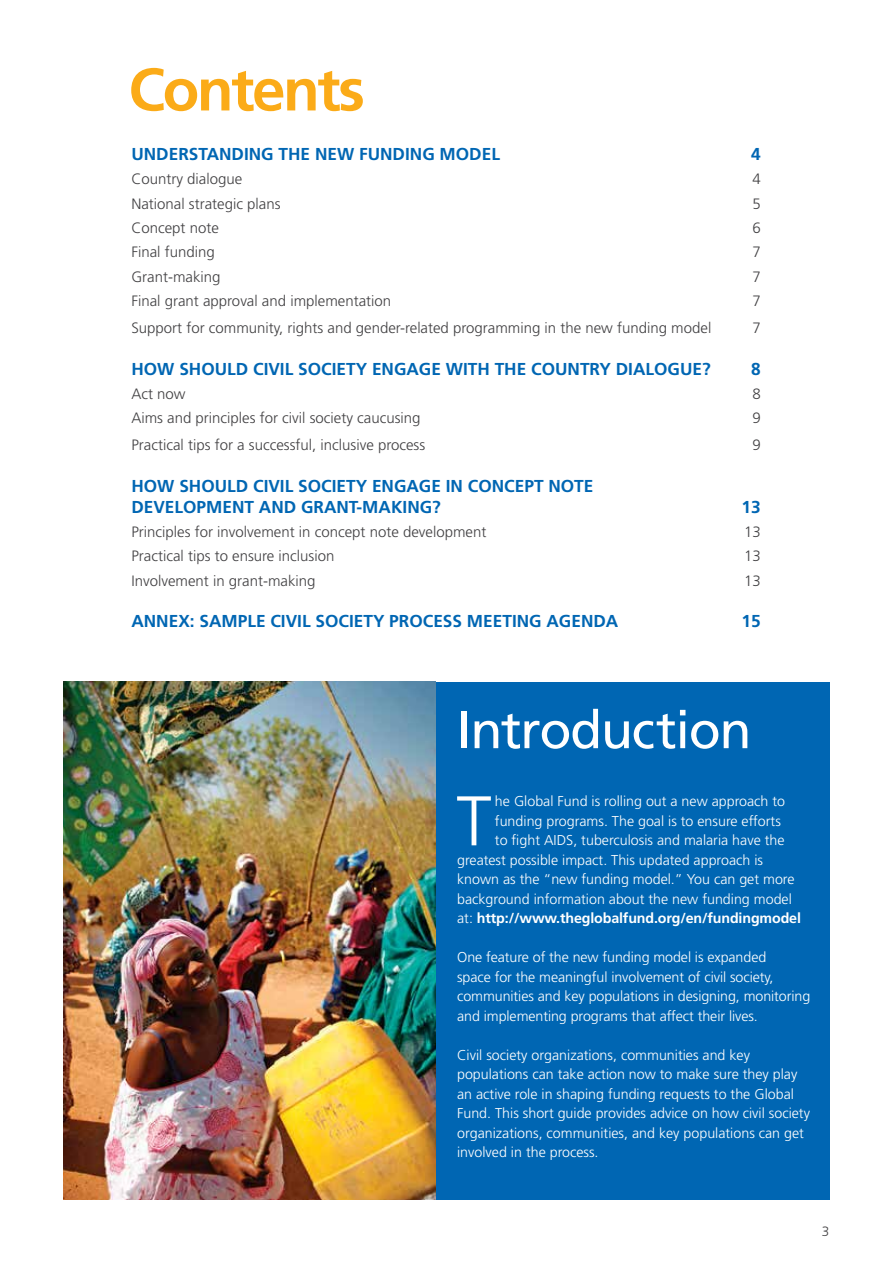
<style>
.page{position:relative;width:893px;height:1263px;background:#fff}
.page>*{position:absolute;margin:0;border:0;box-sizing:border-box;transform-origin:0 0}
.t1{font:300 70.05px "Frutiger";color:#fff}
.t2{font:700 60px "Frutiger";letter-spacing:-.04em;color:#fbab18}
.t3{font:52.5px "Frutiger";letter-spacing:-.025em;color:#fff}
.t4{font:700 17.25px/20.7px "Frutiger";color:#0066b3}
.t5{font:300 15px "Frutiger";color:#414042}
.t6{font:300 14.25px/19.5px "Frutiger";color:#fff}
.t7{font:700 14.25px "Frutiger";letter-spacing:-.01em;color:#fff}
.t8{font:300 13.5px "Frutiger";color:#414042}
.s1{font-weight:300}
</style>
<div class="page">
<img style="left:64px;top:682px;width:372px;height:517px">
<div style="left:436px;top:682px;width:393px;height:517px;background:#0066b3"></div>
<h2 class="t2" style="left:128px;top:54px;width:238px">Contents</h2>
<p class="t4" style="left:131px;top:143px;width:370px">UNDERSTANDING THE NEW FUNDING MODEL</p>
<p class="t4" style="left:751px;top:143px;width:11px">4</p>
<p class="t5" style="left:131px;top:171px;width:112px">Country dialogue</p>
<p class="t5" style="left:752px;top:171px;width:10px">4</p>
<p class="t5" style="left:131px;top:195px;width:151px">National strategic plans</p>
<p class="t5" style="left:752px;top:195px;width:10px">5</p>
<p class="t5" style="left:131px;top:219px;width:89px">Concept note</p>
<p class="t5" style="left:752px;top:219px;width:10px">6</p>
<p class="t5" style="left:131px;top:244px;width:85px">Final funding</p>
<p class="t5" style="left:752px;top:244px;width:10px">7</p>
<p class="t5" style="left:131px;top:268px;width:91px">Grant-making</p>
<p class="t5" style="left:752px;top:268px;width:10px">7</p>
<p class="t5" style="left:131px;top:292px;width:261px">Final grant approval and implementation</p>
<p class="t5" style="left:752px;top:292px;width:10px">7</p>
<p class="t5" style="left:131px;top:319px;width:581px">Support for community, rights and gender-related programming in the new funding model</p>
<p class="t5" style="left:752px;top:319px;width:10px">7</p>
<p class="t4" style="left:131px;top:358px;width:581px">HOW SHOULD CIVIL SOCIETY ENGAGE WITH THE COUNTRY DIALOGUE?</p>
<p class="t4" style="left:751px;top:358px;width:11px">8</p>
<p class="t5" style="left:131px;top:385px;width:56px">Act now</p>
<p class="t5" style="left:752px;top:385px;width:10px">8</p>
<p class="t5" style="left:131px;top:410px;width:291px">Aims and principles for civil society caucusing</p>
<p class="t5" style="left:752px;top:410px;width:10px">9</p>
<p class="t5" style="left:131px;top:437px;width:295px">Practical tips for a successful, inclusive process</p>
<p class="t5" style="left:752px;top:437px;width:10px">9</p>
<p class="t4" style="left:131px;top:475px;width:464px">HOW SHOULD CIVIL SOCIETY ENGAGE IN CONCEPT NOTE<br>DEVELOPMENT AND GRANT-MAKING?</p>
<p class="t4" style="left:742px;top:496px;width:21px">13</p>
<p class="t5" style="left:131px;top:523px;width:357px">Principles for involvement in concept note development</p>
<p class="t5" style="left:744px;top:523px;width:18px">13</p>
<p class="t5" style="left:131px;top:548px;width:205px">Practical tips to ensure inclusion</p>
<p class="t5" style="left:744px;top:548px;width:18px">13</p>
<p class="t5" style="left:131px;top:572px;width:186px">Involvement in grant-making</p>
<p class="t5" style="left:744px;top:572px;width:18px">13</p>
<p class="t4" style="left:131px;top:611px;width:488px">ANNEX: SAMPLE CIVIL SOCIETY PROCESS MEETING AGENDA</p>
<p class="t4" style="left:742px;top:611px;width:21px">15</p>
<h3 class="t3" style="left:457px;top:699px;width:296px">Introduction</h3>
<h1 class="t1" style="left:456px;top:781px;width:37px">T</h1>
<p class="t6" style="left:495px;top:792px;width:292px">he Global Fund is rolling out a new approach to</p>
<p class="t6" style="left:495px;top:811px;width:287px">funding programs. The goal is to ensure efforts</p>
<p class="t6" style="left:495px;top:831px;width:291px">to fight AIDS, tuberculosis and malaria have the</p>
<p class="t6" style="left:457px;top:850px;width:307px">greatest possible impact. This updated approach is</p>
<p class="t6" style="left:457px;top:869px;width:339px">known as the “new funding model.” You can get more</p>
<p class="t6" style="left:457px;top:889px;width:336px">background information about the new funding model</p>
<p class="t7" style="left:457px;top:910px;width:345px"><span class="s1">at:</span> http://www.theglobalfund.org/en/fundingmodel</p>
<p class="t6" style="left:457px;top:947px;width:355px">One feature of the new funding model is expanded<br>space for the meaningful involvement of civil society, communities and key populations in designing, monitoring and implementing programs that affect their lives.</p>
<p class="t6" style="left:457px;top:1045px;width:354px">Civil society organizations, communities and key populations can take action now to make sure they play an active role in shaping funding requests to the Global Fund. This short guide provides advice on how civil society organizations, communities, and key populations can get involved in the process.</p>
<p class="t8" style="left:822px;top:1224px;width:9px">3</p>
</div>
